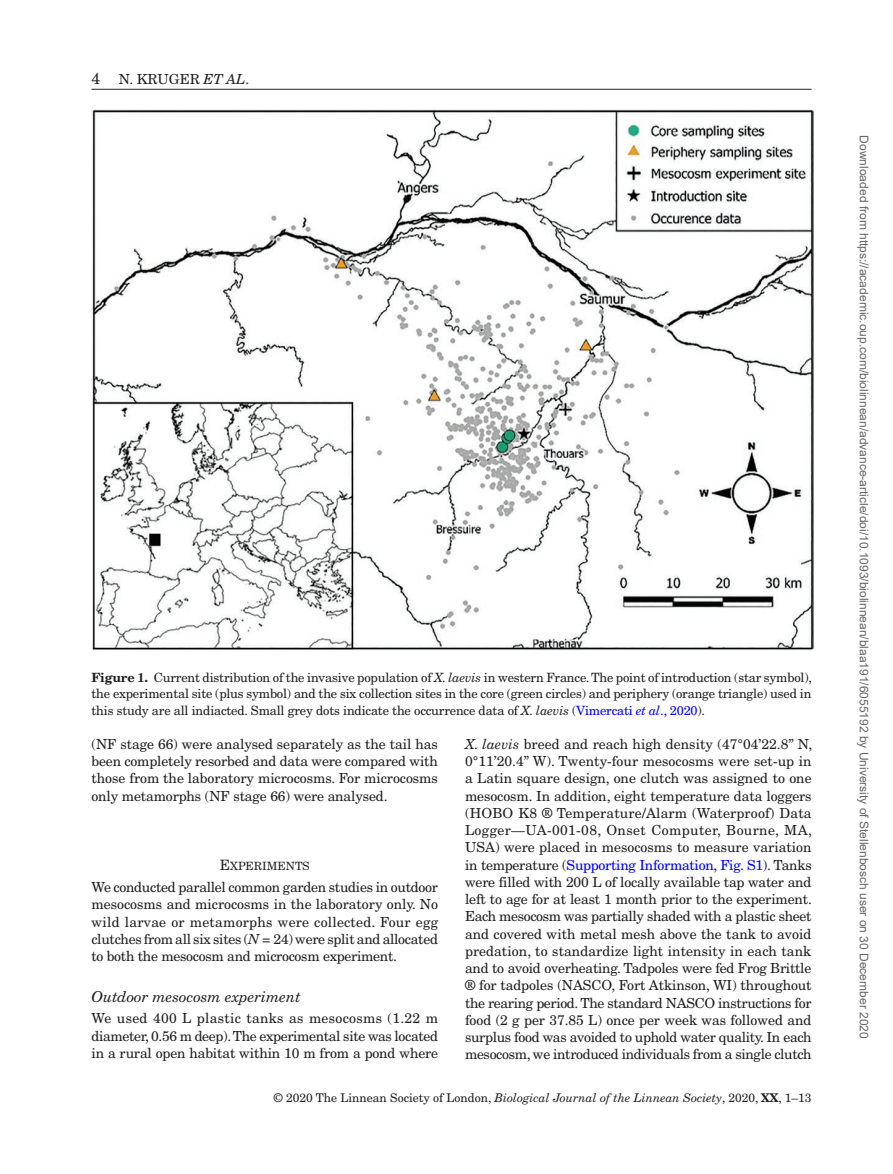
<style>
.page{position:relative;width:893px;height:1174px;background:#fff}
.page>*{position:absolute;margin:0;border:0;box-sizing:border-box;transform-origin:0 0}
.t1{font:italic 15px "New Century Schlbk";color:#231f20}
.t2{font:13.8px/17.2px "New Century Schlbk";letter-spacing:-.02em;color:#231f20;text-align:justify}
.t3{font:12.75px/16.5px "New Century Schlbk";letter-spacing:-.015em;color:#231f20;text-align:justify}
.t4{font:12px "Arial";color:#666}
.t5{font:12px "New Century Schlbk";color:#231f20}
.t6{font:11.4px "New Century Schlbk Roman SC800";color:#231f20}
.s1{font-size:15.75px}
.s2{font-style:italic}
.s3{font-weight:700}
.s4{color:#00f}
.s5{font-style:italic;color:#00f}
.s6{font-size:14.25px}
</style>
<div class="page">
<hr style="left:92px;top:89px;width:720px;height:1px;background:#231f20">
<img style="left:92px;top:110px;width:721px;height:540px">
<p class="t2" style="left:92px;top:70px;width:159px"><span class="s1">4</span> N. KRUGER <span class="s2">ET AL</span>.</p>
<p class="t3" style="left:92px;top:669px;width:722px"><span class="s3">Figure 1.</span> Current distribution of the invasive population of <span class="s2">X. laevis</span> in western France. The point of introduction (star symbol), the experimental site (plus symbol) and the six collection sites in the core (green circles) and periphery (orange triangle) used in this study are all indiacted. Small grey dots indicate the occurrence data of <span class="s2">X. laevis</span> (<span class="s4">Vimercati</span> <span class="s5">et al</span><span class="s4">., 2020</span>).</p>
<p class="t2" style="left:92px;top:735px;width:348px">(NF stage 66) were analysed separately as the tail has been completely resorbed and data were compared with those from the laboratory microcosms. For microcosms only metamorphs (NF stage 66) were analysed.</p>
<p class="t6" style="left:220px;top:859px;width:91px"><span class="s6">E</span>XPERIMENTS</p>
<p class="t2" style="left:92px;top:878px;width:348px">We conducted parallel common garden studies in outdoor mesocosms and microcosms in the laboratory only. No wild larvae or metamorphs were collected. Four egg clutches from all six sites (<span class="s2">N</span> = 24) were split and allocated to both the mesocosm and microcosm experiment.</p>
<p class="t1" style="left:92px;top:987px;width:211px">Outdoor mesocosm experiment</p>
<p class="t2" style="left:92px;top:1009px;width:348px">We used 400 L plastic tanks as mesocosms (1.22 m diameter, 0.56 m deep). The experimental site was located in a rural open habitat within 10 m from a pond where</p>
<p class="t2" style="left:465px;top:735px;width:349px"><span class="s2">X. laevis</span> breed and reach high density (47°04’22.8” N, 0°11’20.4” W). Twenty-four mesocosms were set-up in a Latin square design, one clutch was assigned to one mesocosm. In addition, eight temperature data loggers (HOBO K8 ® Temperature/Alarm (Waterproof) Data Logger—UA-001-08, Onset Computer, Bourne, MA, USA) were placed in mesocosms to measure variation in temperature (<span class="s4">Supporting Information, Fig. S1</span>). Tanks were filled with 200 L of locally available tap water and left to age for at least 1 month prior to the experiment.<br>Each mesocosm was partially shaded with a plastic sheet and covered with metal mesh above the tank to avoid predation, to standardize light intensity in each tank and to avoid overheating. Tadpoles were fed Frog Brittle ® for tadpoles (NASCO, Fort Atkinson, WI) throughout the rearing period. The standard NASCO instructions for food (2 g per 37.85 L) once per week was followed and surplus food was avoided to uphold water quality. In each mesocosm, we introduced individuals from a single clutch</p>
<p class="t5" style="left:274px;top:1090px;width:539px">© 2020 The Linnean Society of London, <span class="s2">Biological Journal of the Linnean Society</span>, 2020, <span class="s3">XX</span>, 1–13</p>
<p class="t4" style="left:868px;top:135px;width:904px;rotate:90deg">Downloaded from https://academic.oup.com/biolinnean/advance-article/doi/10.1093/biolinnean/blaa191/6055192 by University of Stellenbosch user on 30 December 2020</p>
</div>
